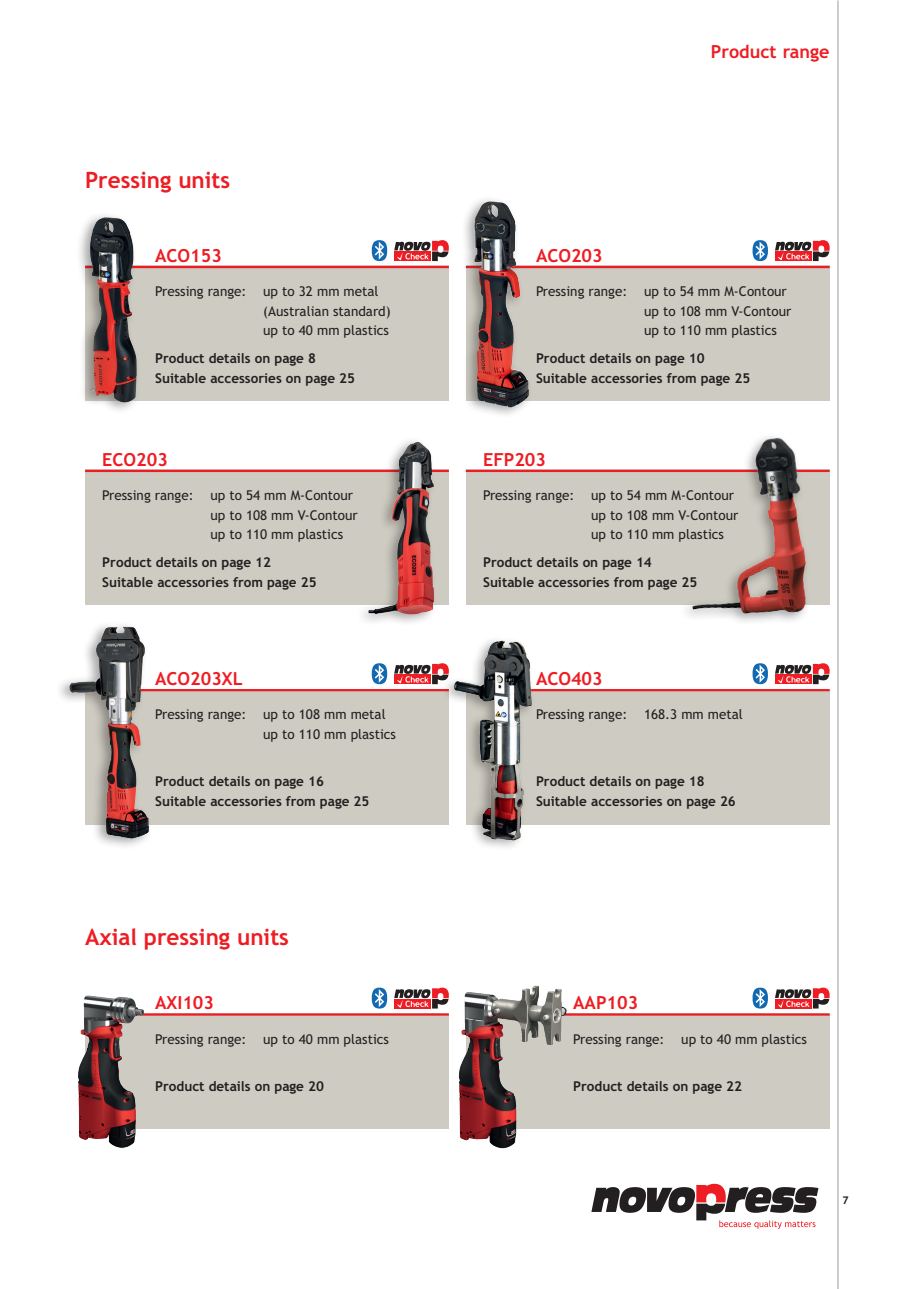
<style>
.page{position:relative;width:919px;height:1289px;background:#fff}
.page>*{position:absolute;margin:0;border:0;box-sizing:border-box;transform-origin:0 0}
.t1{font:700 22.5px "Trebuchet";color:#ee1d23}
.t2{font:700 18px "Trebuchet";color:#ee1d23}
.t3{font:13.5px/19.5px "Trebuchet";color:#231f20}
.t4{font:700 13.5px/19.5px "Trebuchet";color:#231f20}
.t5{font:700 10.5px "Trebuchet";color:#231f20}
</style>
<div class="page">
<hr style="left:837px;top:0;width:1px;height:1288px;background:#bcbdc0">
<svg style="left:591px;top:1183px;width:227px;height:45px"></svg>
<div style="left:466px;top:266px;width:363px;height:135px;background:#cecbc2"></div>
<div style="left:466px;top:689px;width:363px;height:135px;background:#cecbc2"></div>
<div style="left:85px;top:1013px;width:364px;height:116px;background:#cecbc2"></div>
<div style="left:466px;top:470px;width:363px;height:135px;background:#cecbc2"></div>
<div style="left:85px;top:266px;width:364px;height:135px;background:#cecbc2"></div>
<div style="left:85px;top:689px;width:364px;height:135px;background:#cecbc2"></div>
<div style="left:466px;top:1013px;width:363px;height:116px;background:#cecbc2"></div>
<div style="left:85px;top:470px;width:364px;height:135px;background:#cecbc2"></div>
<hr style="left:466px;top:266px;width:363px;height:2px;background:#ee1d23">
<hr style="left:466px;top:689px;width:363px;height:2px;background:#ee1d23">
<hr style="left:85px;top:1013px;width:364px;height:2px;background:#ee1d23">
<hr style="left:466px;top:470px;width:363px;height:2px;background:#ee1d23">
<hr style="left:85px;top:266px;width:364px;height:2px;background:#ee1d23">
<hr style="left:85px;top:689px;width:364px;height:2px;background:#ee1d23">
<hr style="left:466px;top:1013px;width:363px;height:2px;background:#ee1d23">
<hr style="left:85px;top:470px;width:364px;height:2px;background:#ee1d23">
<svg style="left:372px;top:240px;width:15px;height:21px"></svg>
<svg style="left:394px;top:240px;width:55px;height:21px"></svg>
<svg style="left:752px;top:240px;width:15px;height:21px"></svg>
<svg style="left:775px;top:240px;width:54px;height:21px"></svg>
<div style="left:460px;top:195px;width:73px;height:224px;background:#231f20;opacity:.4"></div>
<img style="left:474px;top:201px;width:55px;height:206px">
<img style="left:348px;top:441px;width:101px;height:182px">
<img style="left:640px;top:437px;width:186px;height:185px">
<svg style="left:372px;top:663px;width:15px;height:21px"></svg>
<svg style="left:394px;top:663px;width:46px;height:21px"></svg>
<svg style="left:752px;top:663px;width:15px;height:21px"></svg>
<svg style="left:775px;top:663px;width:54px;height:21px"></svg>
<div style="left:76px;top:211px;width:65px;height:203px;background:#231f20;opacity:.4"></div>
<img style="left:89px;top:217px;width:48px;height:186px">
<div style="left:440px;top:635px;width:95px;height:216px;background:#231f20;opacity:.4"></div>
<img style="left:446px;top:636px;width:104px;height:213px">
<div style="left:55px;top:620px;width:98px;height:230px;background:#231f20;opacity:.4"></div>
<img style="left:69px;top:626px;width:55px;height:148px">
<img style="left:78px;top:995px;width:188px;height:153px">
<img style="left:351px;top:985px;width:296px;height:164px">
<svg style="left:372px;top:987px;width:15px;height:21px"></svg>
<svg style="left:394px;top:987px;width:55px;height:21px"></svg>
<svg style="left:752px;top:987px;width:15px;height:21px"></svg>
<svg style="left:775px;top:987px;width:54px;height:21px"></svg>
<h2 class="t2" style="left:710px;top:41px;width:120px">Product range</h2>
<h1 class="t1" style="left:85px;top:167px;width:147px">Pressing units</h1>
<h2 class="t2" style="left:155px;top:245px;width:68px">ACO153</h2>
<h2 class="t2" style="left:536px;top:245px;width:68px">ACO203</h2>
<p class="t3" style="left:263px;top:281px;width:129px;text-indent:-108px">Pressing range: up to 32 mm metal (Australian standard) up to 40 mm plastics</p>
<p class="t4" style="left:155px;top:348px;width:201px">Product details on page 8<br>Suitable accessories on page 25</p>
<p class="t3" style="left:644px;top:282px;width:149px;text-indent:-108px">Pressing range: up to 54 mm M-Contour up to 108 mm V-Contour up to 110 mm plastics</p>
<p class="t4" style="left:536px;top:349px;width:216px">Product details on page 10<br>Suitable accessories from page 25</p>
<h2 class="t2" style="left:102px;top:448px;width:67px">ECO203</h2>
<h2 class="t2" style="left:483px;top:448px;width:64px">EFP203</h2>
<p class="t3" style="left:210px;top:485px;width:149px;text-indent:-108px">Pressing range: up to 54 mm M-Contour up to 108 mm V-Contour up to 110 mm plastics</p>
<p class="t4" style="left:102px;top:552px;width:216px">Product details on page 12<br>Suitable accessories from page 25</p>
<p class="t3" style="left:591px;top:485px;width:149px;text-indent:-108px">Pressing range: up to 54 mm M-Contour up to 108 mm V-Contour up to 110 mm plastics</p>
<p class="t4" style="left:483px;top:552px;width:216px">Product details on page 14<br>Suitable accessories from page 25</p>
<h2 class="t2" style="left:155px;top:668px;width:89px">ACO203XL</h2>
<h2 class="t2" style="left:536px;top:668px;width:68px">ACO403</h2>
<p class="t3" style="left:263px;top:704px;width:134px;text-indent:-108px">Pressing range: up to 108 mm metal up to 110 mm plastics</p>
<p class="t4" style="left:155px;top:771px;width:216px">Product details on page 16<br>Suitable accessories from page 25</p>
<p class="t3" style="left:536px;top:704px;width:208px">Pressing range: 168.3 mm metal</p>
<p class="t4" style="left:536px;top:771px;width:201px">Product details on page 18<br>Suitable accessories on page 26</p>
<h1 class="t1" style="left:85px;top:923px;width:205px">Axial pressing units</h1>
<h2 class="t2" style="left:155px;top:992px;width:60px">AXI103</h2>
<h2 class="t2" style="left:573px;top:992px;width:66px">AAP103</h2>
<p class="t3" style="left:155px;top:1029px;width:235px">Pressing range: up to 40 mm plastics</p>
<p class="t4" style="left:155px;top:1076px;width:170px">Product details on page 20</p>
<p class="t3" style="left:573px;top:1029px;width:235px">Pressing range: up to 40 mm plastics</p>
<p class="t4" style="left:573px;top:1076px;width:170px">Product details on page 22</p>
<p class="t5" style="left:842px;top:1194px;width:8px">7</p>
</div>
